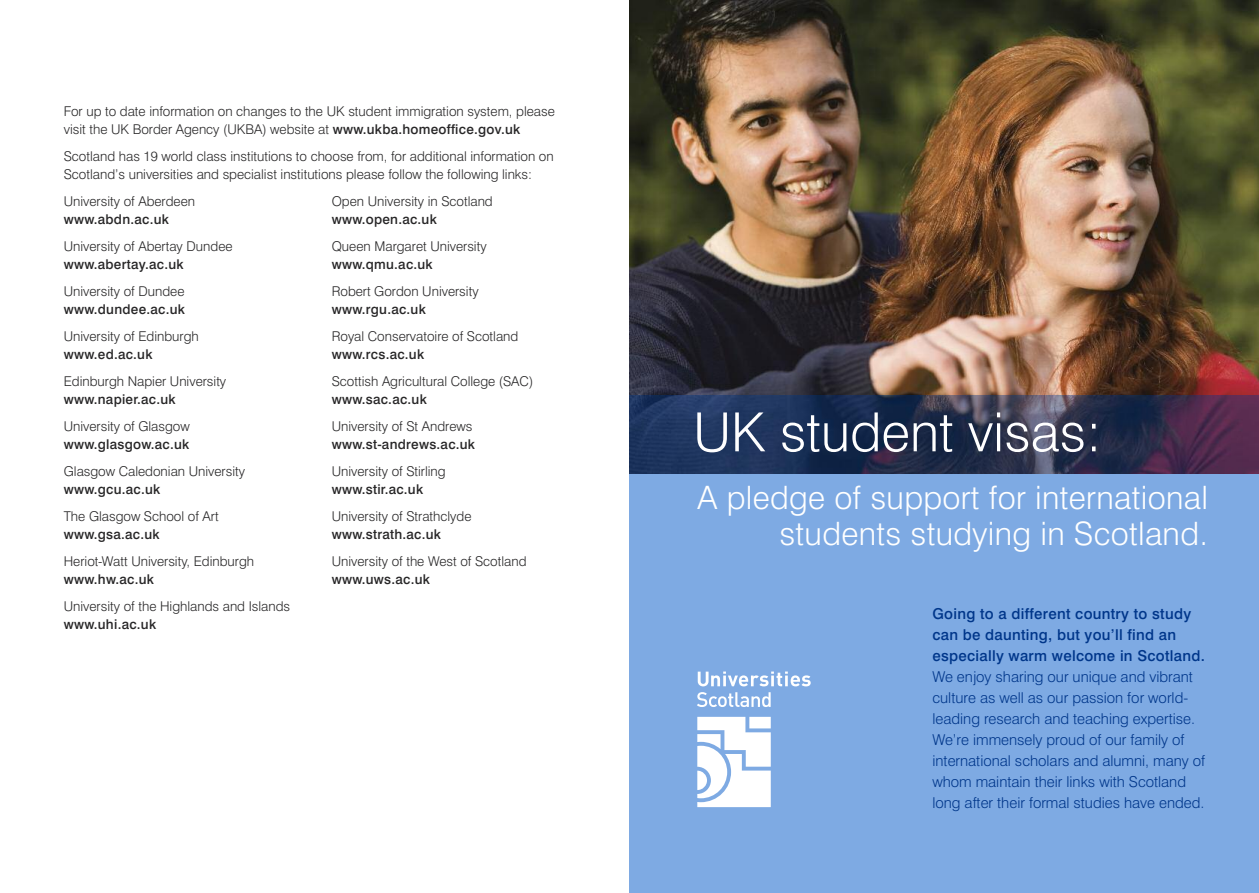
<style>
.page{position:relative;width:1259px;height:893px;background:#fff}
.page>*{position:absolute;margin:0;border:0;box-sizing:border-box;transform-origin:0 0}
.t1{font:300 54px "Swiss 721 BT";color:#fff}
.t2{font:300 32.25px/36px "Swiss 721 BT";letter-spacing:.01em;color:#fff;text-align:right}
.t3{font:300 15px/21px "Swiss 721 BT";color:#00368a}
.t4{font:500 15px/21px "Swiss 721 BT";letter-spacing:.02em;color:#00368a}
.t5{font:300 13.5px/18px "Swiss 721 BT";color:#272627}
.t6{font:500 13.5px "Swiss 721 BT";letter-spacing:.02em;color:#272627}
.s1{font-weight:500}
</style>
<div class="page">
<img style="left:629px;top:0;width:630px;height:395px">
<img style="left:629px;top:395px;width:630px;height:79px">
<div style="left:629px;top:474px;width:630px;height:419px;background:#7eaae3"></div>
<svg style="left:698px;top:671px;width:112px;height:15px"></svg>
<svg style="left:697px;top:692px;width:73px;height:15px"></svg>
<svg style="left:697px;top:717px;width:74px;height:90px;background:#e9f0fa"></svg>
<p class="t5" style="left:64px;top:104px;width:492px">For up to date information on changes to the UK student immigration system, please visit the UK Border Agency (UKBA) website at <span class="s1">www.ukba.homeoffice.gov.uk</span></p>
<p class="t5" style="left:64px;top:149px;width:491px">Scotland has 19 world class institutions to choose from, for additional information on<br>Scotland’s universities and specialist institutions please follow the following links:</p>
<p class="t5" style="left:64px;top:194px;width:133px">University of Aberdeen</p>
<p class="t6" style="left:64px;top:214px;width:107px">www.abdn.ac.uk</p>
<p class="t5" style="left:64px;top:239px;width:170px">University of Abertay Dundee</p>
<p class="t6" style="left:64px;top:259px;width:121px">www.abertay.ac.uk</p>
<p class="t5" style="left:64px;top:284px;width:122px">University of Dundee</p>
<p class="t6" style="left:64px;top:304px;width:123px">www.dundee.ac.uk</p>
<p class="t5" style="left:64px;top:329px;width:136px">University of Edinburgh</p>
<p class="t6" style="left:64px;top:349px;width:90px">www.ed.ac.uk</p>
<p class="t5" style="left:64px;top:374px;width:164px">Edinburgh Napier University</p>
<p class="t6" style="left:64px;top:394px;width:113px">www.napier.ac.uk</p>
<p class="t5" style="left:64px;top:419px;width:127px">University of Glasgow</p>
<p class="t6" style="left:64px;top:439px;width:127px">www.glasgow.ac.uk</p>
<p class="t5" style="left:64px;top:464px;width:183px">Glasgow Caledonian University</p>
<p class="t6" style="left:64px;top:484px;width:98px">www.gcu.ac.uk</p>
<p class="t5" style="left:64px;top:509px;width:156px">The Glasgow School of Art</p>
<p class="t6" style="left:64px;top:529px;width:97px">www.gsa.ac.uk</p>
<p class="t5" style="left:64px;top:554px;width:192px">Heriot-Watt University, Edinburgh</p>
<p class="t6" style="left:64px;top:574px;width:92px">www.hw.ac.uk</p>
<p class="t5" style="left:64px;top:599px;width:228px">University of the Highlands and Islands</p>
<p class="t6" style="left:64px;top:619px;width:94px">www.uhi.ac.uk</p>
<p class="t5" style="left:332px;top:194px;width:163px">Open University in Scotland</p>
<p class="t6" style="left:332px;top:214px;width:107px">www.open.ac.uk</p>
<p class="t5" style="left:332px;top:239px;width:156px">Queen Margaret University</p>
<p class="t6" style="left:332px;top:259px;width:103px">www.qmu.ac.uk</p>
<p class="t5" style="left:332px;top:284px;width:148px">Robert Gordon University</p>
<p class="t6" style="left:332px;top:304px;width:96px">www.rgu.ac.uk</p>
<p class="t5" style="left:332px;top:329px;width:188px">Royal Conservatoire of Scotland</p>
<p class="t6" style="left:332px;top:349px;width:94px">www.rcs.ac.uk</p>
<p class="t5" style="left:332px;top:374px;width:203px">Scottish Agricultural College (SAC)</p>
<p class="t6" style="left:332px;top:394px;width:97px">www.sac.ac.uk</p>
<p class="t5" style="left:332px;top:419px;width:142px">University of St Andrews</p>
<p class="t6" style="left:332px;top:439px;width:145px">www.st-andrews.ac.uk</p>
<p class="t5" style="left:332px;top:464px;width:115px">University of Stirling</p>
<p class="t6" style="left:332px;top:484px;width:93px">www.stir.ac.uk</p>
<p class="t5" style="left:332px;top:509px;width:141px">University of Strathclyde</p>
<p class="t6" style="left:332px;top:529px;width:111px">www.strath.ac.uk</p>
<p class="t5" style="left:332px;top:554px;width:196px">University of the West of Scotland</p>
<p class="t6" style="left:332px;top:574px;width:100px">www.uws.ac.uk</p>
<h1 class="t1" style="left:693px;top:412px;width:410px">UK student visas:</h1>
<h2 class="t2" style="left:697px;top:482px;width:512px">A pledge of support for international students studying in Scotland.</h2>
<p class="t4" style="left:932px;top:604px;width:274px">Going to a different country to study can be daunting, but you’ll find an especially warm welcome in Scotland.</p>
<p class="t3" style="left:932px;top:667px;width:274px">We enjoy sharing our unique and vibrant culture as well as our passion for world&shy;leading research and teaching expertise.<br>We’re immensely proud of our family of international scholars and alumni, many of whom maintain their links with Scotland long after their formal studies have ended.</p>
</div>
